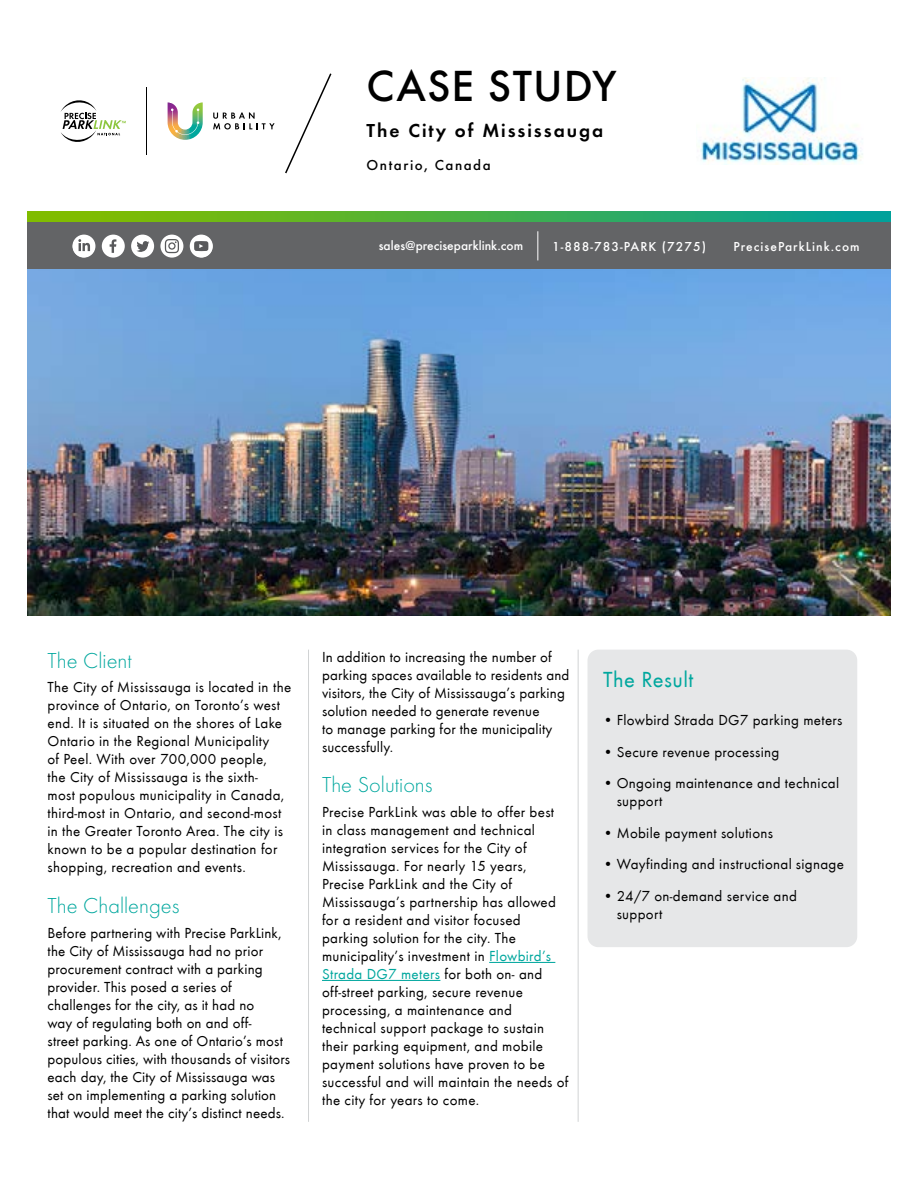
<style>
.page{position:relative;width:918px;height:1188px;background:#fff}
.page>*{position:absolute;margin:0;border:0;box-sizing:border-box;transform-origin:0 0}
.t1{font:500 45.3px "Futura T";letter-spacing:.025em;color:#000}
.t2{font:300 22.5px "Futura T";color:#00a79e}
.t3{font:22.5px "Futura T";letter-spacing:.02em;color:#00a79e}
.t4{font:600 19.5px "Futura T";letter-spacing:.1em;color:#000}
.t5{font:15px/18px "Futura T";letter-spacing:.02em;color:#000}
.t6{font:500 15px "Futura T";letter-spacing:.1em;color:#000}
.t7{font:500 13.5px "Futura T";letter-spacing:.06em;color:#fff}
.t8{font:500 13.5px "Futura T";color:#fff}
.s1{color:#00a79e}
</style>
<div class="page">
<img style="left:698px;top:78px;width:165px;height:86px">
<div style="left:588px;top:650px;width:269px;height:297px;background:#e6e7e8;border-radius:11px"></div>
<div style="left:27px;top:212px;width:864px;height:59px;background:#636466"></div>
<svg style="left:27px;top:212px;width:864px;height:10px;background:#46af45"></svg>
<img style="left:27px;top:270px;width:864px;height:346px">
<hr style="left:489px;top:962px;width:66px;height:1px;background:#00a79e">
<hr style="left:322px;top:980px;width:118px;height:1px;background:#00a79e">
<hr style="left:308px;top:650px;width:1px;height:472px;background:#d1d3d4">
<hr style="left:578px;top:650px;width:1px;height:472px;background:#d1d3d4">
<div style="left:72px;top:235px;width:23px;height:23px;background:#fff;border-radius:50%"></div>
<svg style="left:78px;top:239px;width:12px;height:12px"></svg>
<div style="left:102px;top:235px;width:23px;height:23px;background:#fff;border-radius:50%"></div>
<svg style="left:110px;top:239px;width:6px;height:14px"></svg>
<div style="left:190px;top:235px;width:23px;height:23px;background:#fff;border-radius:50%"></div>
<svg style="left:194px;top:241px;width:14px;height:10px"></svg>
<div style="left:131px;top:235px;width:23px;height:23px;background:#fff;border-radius:50%"></div>
<svg style="left:136px;top:241px;width:13px;height:11px"></svg>
<svg style="left:160px;top:235px;width:23px;height:23px"></svg>
<svg style="left:165px;top:239px;width:14px;height:14px"></svg>
<svg style="left:538px;top:231px;width:1px;height:29px"></svg>
<svg style="left:285px;top:73px;width:47px;height:101px"></svg>
<svg style="left:60px;top:100px;width:66px;height:42px"></svg>
<hr style="left:147px;top:87px;width:1px;height:68px;background:#000">
<svg style="left:213px;top:112px;width:62px;height:17px"></svg>
<svg style="left:168px;top:102px;width:35px;height:38px"></svg>
<h1 class="t1" style="left:367px;top:60px;width:251px">CASE STUDY</h1>
<h3 class="t4" style="left:367px;top:119px;width:238px">The City of Mississauga</h3>
<p class="t6" style="left:367px;top:156px;width:126px">Ontario, Canada</p>
<p class="t8" style="left:379px;top:238px;width:146px">sales@preciseparklink.com</p>
<p class="t7" style="left:552px;top:239px;width:155px">1-888-783-PARK (7275)</p>
<p class="t7" style="left:733px;top:239px;width:128px">PreciseParkLink.com</p>
<h2 class="t2" style="left:48px;top:647px;width:86px">The Client</h2>
<p class="t5" style="left:48px;top:679px;width:245px">The City of Mississauga is located in the province of Ontario, on Toronto’s west end. It is situated on the shores of Lake Ontario in the Regional Municipality<br>of Peel. With over 700,000 people,<br>the City of Mississauga is the sixth-<br>most populous municipality in Canada, third-most in Ontario, and second-most in the Greater Toronto Area. The city is known to be a popular destination for shopping, recreation and events.</p>
<h2 class="t2" style="left:48px;top:892px;width:133px">The Challenges</h2>
<p class="t5" style="left:48px;top:924px;width:244px">Before partnering with Precise ParkLink, the City of Mississauga had no prior procurement contract with a parking provider. This posed a series of challenges for the city, as it had no<br>way of regulating both on and off-<br>street parking. As one of Ontario’s most populous cities, with thousands of visitors each day, the City of Mississauga was set on implementing a parking solution that would meet the city’s distinct needs.</p>
<p class="t5" style="left:322px;top:648px;width:249px">In addition to increasing the number of parking spaces available to residents and visitors, the City of Mississauga’s parking solution needed to generate revenue<br>to manage parking for the municipality successfully.</p>
<h2 class="t2" style="left:322px;top:772px;width:112px">The Solutions</h2>
<p class="t5" style="left:322px;top:803px;width:248px">Precise ParkLink was able to offer best<br>in class management and technical integration services for the City of Mississauga. For nearly 15 years, Precise ParkLink and the City of Mississauga’s partnership has allowed for a resident and visitor focused parking solution for the city. The municipality’s investment in <span class="s1">Flowbird’s Strada DG7 meters</span> for both on- and off-street parking, secure revenue processing, a maintenance and technical support package to sustain their parking equipment, and mobile payment solutions have proven to be successful and will maintain the needs of the city for years to come.</p>
<h2 class="t3" style="left:603px;top:667px;width:92px">The Result</h2>
<p class="t5" style="left:603px;top:711px;width:241px">• Flowbird Strada DG7 parking meters</p>
<p class="t5" style="left:603px;top:743px;width:178px">• Secure revenue processing</p>
<p class="t5" style="left:617px;top:774px;width:224px;text-indent:-14px">• Ongoing maintenance and technical support</p>
<p class="t5" style="left:603px;top:824px;width:171px">• Mobile payment solutions</p>
<p class="t5" style="left:603px;top:855px;width:242px">• Wayfinding and instructional signage</p>
<p class="t5" style="left:617px;top:887px;width:182px;text-indent:-14px">• 24/7 on-demand service and support</p>
</div>
